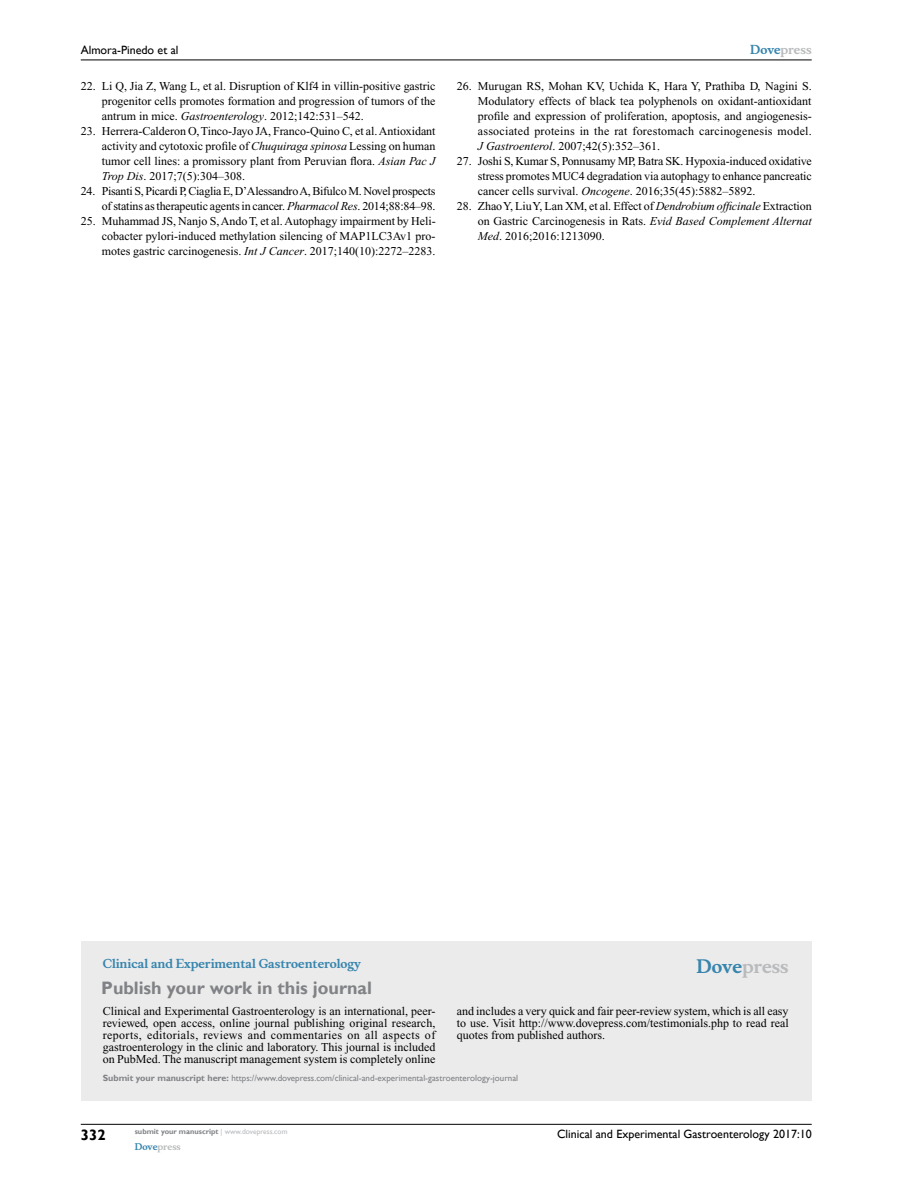
<style>
.page{position:relative;width:918px;height:1188px;background:#fff}
.page>*{position:absolute;margin:0;border:0;box-sizing:border-box;transform-origin:0 0}
.t1{font:700 18px "Gill Sans";color:#808285}
.t2{font:700 18px "Musee";color:#b8babc}
.t3{font:700 15px "Gill Sans";color:#000}
.t4{font:12px/15px "Times New Roman";color:#000;text-align:justify}
.t5{font:12px/15px "Times New Roman";letter-spacing:-.025em;color:#000;text-align:right}
.t6{font:12px "Gill Sans";color:#000}
.t7{font:700 12px "Musee";color:#3785ad}
.t8{font:700 12px "Musee";color:#b8babc}
.t9{font:9px "Gill Sans";color:#808285}
.t10{font:700 9px "Musee";color:#b8babc}
.t11{font:700 7.5px "Gill Sans";color:#808285}
.s1{font-style:italic}
.s2{color:#3785ad}
.s3{font-weight:700}
.s4{font-weight:400;color:#b8babc}
</style>
<div class="page">
<div style="left:81px;top:941px;width:731px;height:160px;background:#ebebec"></div>
<hr style="left:81px;top:1124px;width:731px;height:1px;background:#000">
<hr style="left:81px;top:60px;width:731px;height:1px;background:#000">
<p class="t6" style="left:81px;top:43px;width:99px">Almora-Pinedo et al</p>
<p class="t4" style="left:102px;top:79px;width:335px;text-indent:-21px">22. Li Q, Jia Z, Wang L, et al. Disruption of Klf4 in villin-positive gastric progenitor cells promotes formation and progression of tumors of the antrum in mice. <span class="s1">Gastroenterology</span>. 2012;142:531–542.</p>
<p class="t4" style="left:102px;top:124px;width:335px;text-indent:-21px">23. Herrera-Calderon O, Tinco-Jayo JA, Franco-Quino C, et al. Antioxidant activity and cytotoxic profile of <span class="s1">Chuquiraga spinosa</span> Lessing on human tumor cell lines: a promissory plant from Peruvian flora. <span class="s1">Asian Pac J Trop Dis</span>. 2017;7(5):304–308.</p>
<p class="t5" style="left:81px;top:184px;width:356px">24. Pisanti S, Picardi P, Ciaglia E, D’Alessandro A, Bifulco M. Novel prospects of statins as therapeutic agents in cancer. <span class="s1">Pharmacol Res</span>. 2014;88:84–98.</p>
<p class="t4" style="left:102px;top:214px;width:335px;text-indent:-21px">25. Muhammad JS, Nanjo S, Ando T, et al. Autophagy impairment by Heli&shy;cobacter pylori-induced methylation silencing of MAP1LC3Av1 pro&shy;motes gastric carcinogenesis. <span class="s1">Int J Cancer</span>. 2017;140(10):2272–2283.</p>
<p class="t8" style="left:750px;top:43px;width:63px"><span class="s2">Dove</span>press</p>
<p class="t4" style="left:478px;top:79px;width:335px;text-indent:-21px">26. Murugan RS, Mohan KV, Uchida K, Hara Y, Prathiba D, Nagini S.<br>Modulatory effects of black tea polyphenols on oxidant-antioxidant profile and expression of proliferation, apoptosis, and angiogenesis&shy;associated proteins in the rat forestomach carcinogenesis model.<br><span class="s1">J Gastroenterol</span>. 2007;42(5):352–361.</p>
<p class="t4" style="left:478px;top:154px;width:335px;text-indent:-21px">27. Joshi S, Kumar S, Ponnusamy MP, Batra SK. Hypoxia-induced oxidative stress promotes MUC4 degradation via autophagy to enhance pancreatic cancer cells survival. <span class="s1">Oncogene</span>. 2016;35(45):5882–5892.</p>
<p class="t4" style="left:478px;top:199px;width:335px;text-indent:-21px">28. Zhao Y, Liu Y, Lan XM, et al. Effect of <span class="s1">Dendrobium officinale</span> Extraction on Gastric Carcinogenesis in Rats. <span class="s1">Evid Based Complement Alternat Med</span>. 2016;2016:1213090.</p>
<p class="t7" style="left:103px;top:956px;width:260px">Clinical and Experimental Gastroenterology</p>
<h1 class="t1" style="left:101px;top:977px;width:272px">Publish your work in this journal</h1>
<h1 class="t2" style="left:697px;top:955px;width:94px"><span class="s2">Dove</span>press</h1>
<p class="t4" style="left:103px;top:1005px;width:334px;line-height:12px">Clinical and Experimental Gastroenterology is an international, peer&shy;reviewed, open access, online journal publishing original research, reports, editorials, reviews and commentaries on all aspects of gastroenterology in the clinic and laboratory. This journal is included on PubMed. The manuscript management system is completely online</p>
<p class="t4" style="left:457px;top:1005px;width:333px;line-height:12px">and includes a very quick and fair peer-review system, which is all easy to use. Visit http://www.dovepress.com/testimonials.php to read real quotes from published authors.</p>
<p class="t9" style="left:103px;top:1072px;width:417px"><span class="s3">Submit your manuscript here:</span> https://www.dovepress.com/clinical-and-experimental-gastroenterology-journal</p>
<p class="t3" style="left:81px;top:1126px;width:26px">332</p>
<p class="t11" style="left:135px;top:1127px;width:154px">submit your manuscript <span class="s4">| www.dovepress.com</span></p>
<p class="t10" style="left:135px;top:1141px;width:48px"><span class="s2">Dove</span>press</p>
<p class="t6" style="left:557px;top:1127px;width:256px">Clinical and Experimental Gastroenterology 2017:10</p>
</div>
